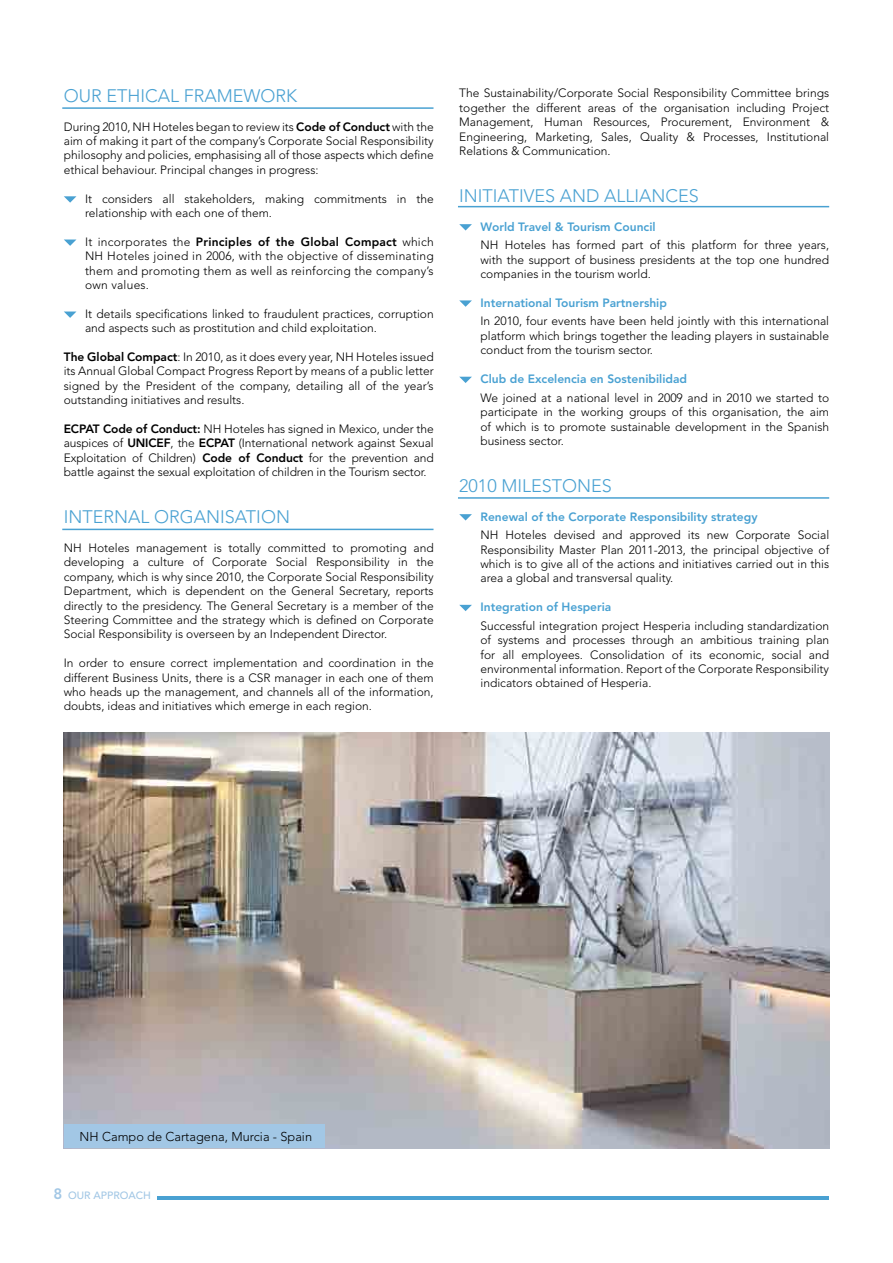
<style>
.page{position:relative;width:893px;height:1263px;background:#fff}
.page>*{position:absolute;margin:0;border:0;box-sizing:border-box;transform-origin:0 0}
.t1{font:300 18px "Avenir LT Std";color:#49a1d2}
.t2{font:300 12.75px "Avenir LT Std";color:#000}
.t3{font:300 12px/14.4px "Avenir LT Std";color:#000;text-align:justify}
.t4{font:800 12px "Avenir LT Std";color:#49a1d2}
.t5{font:500 10.5px "Avenir LT Std";color:#a2c7e5}
.s1{font-weight:800}
.s2{font-weight:800;font-size:15px}
</style>
<div class="page">
<hr style="left:158px;top:1196px;width:671px;height:3px;background:#49a1d2">
<img style="left:64px;top:732px;width:765px;height:416px">
<div style="left:64px;top:1125px;width:260px;height:23px;background:#a2c7e5"></div>
<svg style="left:64px;top:196px;width:12px;height:7px"></svg>
<svg style="left:64px;top:239px;width:12px;height:7px"></svg>
<svg style="left:64px;top:311px;width:12px;height:7px"></svg>
<svg style="left:459px;top:224px;width:13px;height:7px"></svg>
<svg style="left:459px;top:300px;width:13px;height:7px"></svg>
<svg style="left:459px;top:377px;width:13px;height:6px"></svg>
<svg style="left:459px;top:514px;width:13px;height:6px"></svg>
<svg style="left:459px;top:605px;width:13px;height:6px"></svg>
<hr style="left:458px;top:206px;width:371px;height:1px;background:#49a1d2">
<hr style="left:458px;top:497px;width:371px;height:2px;background:#49a1d2">
<hr style="left:62px;top:529px;width:371px;height:1px;background:#49a1d2">
<hr style="left:62px;top:107px;width:371px;height:2px;background:#49a1d2">
<h1 class="t1" style="left:64px;top:85px;width:54px">Our ethical</h1>
<h1 class="t1" style="left:184px;top:85px;width:14px">framework</h1>
<p class="t3" style="left:64px;top:119px;width:371px">During 2010, NH Hoteles began to review its <span class="s1">Code of Conduct</span> with the aim of making it part of the company’s Corporate Social Responsibility philosophy and policies, emphasising all of those aspects which define ethical behaviour. Principal changes in progress:</p>
<p class="t3" style="left:85px;top:191px;width:350px">It considers all stakeholders, making commitments in the relationship with each one of them.</p>
<p class="t3" style="left:85px;top:235px;width:350px">It incorporates the <span class="s1">Principles of the Global Compact</span> which NH Hoteles joined in 2006, with the objective of disseminating them and promoting them as well as reinforcing the company’s own values.</p>
<p class="t3" style="left:85px;top:307px;width:350px">It details specifications linked to fraudulent practices, corruption and aspects such as prostitution and child exploitation.</p>
<p class="t3" style="left:64px;top:350px;width:371px"><span class="s1">The Global Compact</span>: In 2010, as it does every year, NH Hoteles issued its Annual Global Compact Progress Report by means of a public letter signed by the President of the company, detailing all of the year’s outstanding initiatives and results.</p>
<p class="t3" style="left:64px;top:422px;width:371px"><span class="s1">ECPAT Code of Conduct:</span> NH Hoteles has signed in Mexico, under the auspices of <span class="s1">UNICEF</span>, the <span class="s1">ECPAT</span> (International network against Sexual Exploitation of Children) <span class="s1">Code of Conduct</span> for the prevention and battle against the sexual exploitation of children in the Tourism sector.</p>
<h1 class="t1" style="left:64px;top:506px;width:17px">Internal</h1>
<h1 class="t1" style="left:154px;top:506px;width:13px">organisation</h1>
<p class="t3" style="left:64px;top:541px;width:371px">NH Hoteles management is totally committed to promoting and developing a culture of Corporate Social Responsibility in the company, which is why since 2010, the Corporate Social Responsibility Department, which is dependent on the General Secretary, reports directly to the presidency. The General Secretary is a member of the Steering Committee and the strategy which is defined on Corporate Social Responsibility is overseen by an Independent Director.</p>
<p class="t3" style="left:64px;top:656px;width:371px">In order to ensure correct implementation and coordination in the different Business Units, there is a CSR manager in each one of them who heads up the management, and channels all of the information, doubts, ideas and initiatives which emerge in each region.</p>
<p class="t3" style="left:459px;top:86px;width:371px">The Sustainability/Corporate Social Responsibility Committee brings together the different areas of the organisation including Project Management, Human Resources, Procurement, Environment &amp; Engineering, Marketing, Sales, Quality &amp; Processes, Institutional Relations &amp; Communication.</p>
<h1 class="t1" style="left:459px;top:185px;width:15px">Initiatives</h1>
<h1 class="t1" style="left:560px;top:185px;width:14px">and</h1>
<h1 class="t1" style="left:604px;top:185px;width:12px">alliances</h1>
<p class="t4" style="left:480px;top:219px;width:177px">World Travel &amp; Tourism Council</p>
<p class="t3" style="left:480px;top:238px;width:350px">NH Hoteles has formed part of this platform for three years, with the support of business presidents at the top one hundred companies in the tourism world.</p>
<p class="t4" style="left:480px;top:295px;width:188px">International Tourism Partnership</p>
<p class="t3" style="left:480px;top:314px;width:350px">In 2010, four events have been held jointly with this international platform which brings together the leading players in sustainable conduct from the tourism sector.</p>
<p class="t4" style="left:480px;top:372px;width:208px">Club de Excelencia en Sostenibilidad</p>
<p class="t3" style="left:480px;top:390px;width:350px">We joined at a national level in 2009 and in 2010 we started to participate in the working groups of this organisation, the aim of which is to promote sustainable development in the Spanish business sector.</p>
<h1 class="t1" style="left:459px;top:475px;width:70px">2010 Milestones</h1>
<p class="t4" style="left:480px;top:509px;width:279px">Renewal of the Corporate Responsibility strategy</p>
<p class="t3" style="left:480px;top:528px;width:350px">NH Hoteles devised and approved its new Corporate Social Responsibility Master Plan 2011-2013, the principal objective of which is to give all of the actions and initiatives carried out in this area a global and transversal quality.</p>
<p class="t4" style="left:480px;top:600px;width:132px">Integration of Hesperia</p>
<p class="t3" style="left:480px;top:618px;width:350px">Successful integration project Hesperia including standardization of systems and processes through an ambitious training plan for all employees. Consolidation of its economic, social and environmental information. Report of the Corporate Responsibility indicators obtained of Hesperia.</p>
<p class="t2" style="left:80px;top:1129px;width:234px">NH Campo de Cartagena, Murcia - Spain</p>
<p class="t5" style="left:53px;top:1189px;width:99px"><span class="s2">8</span> OUR APPROACH</p>
</div>
